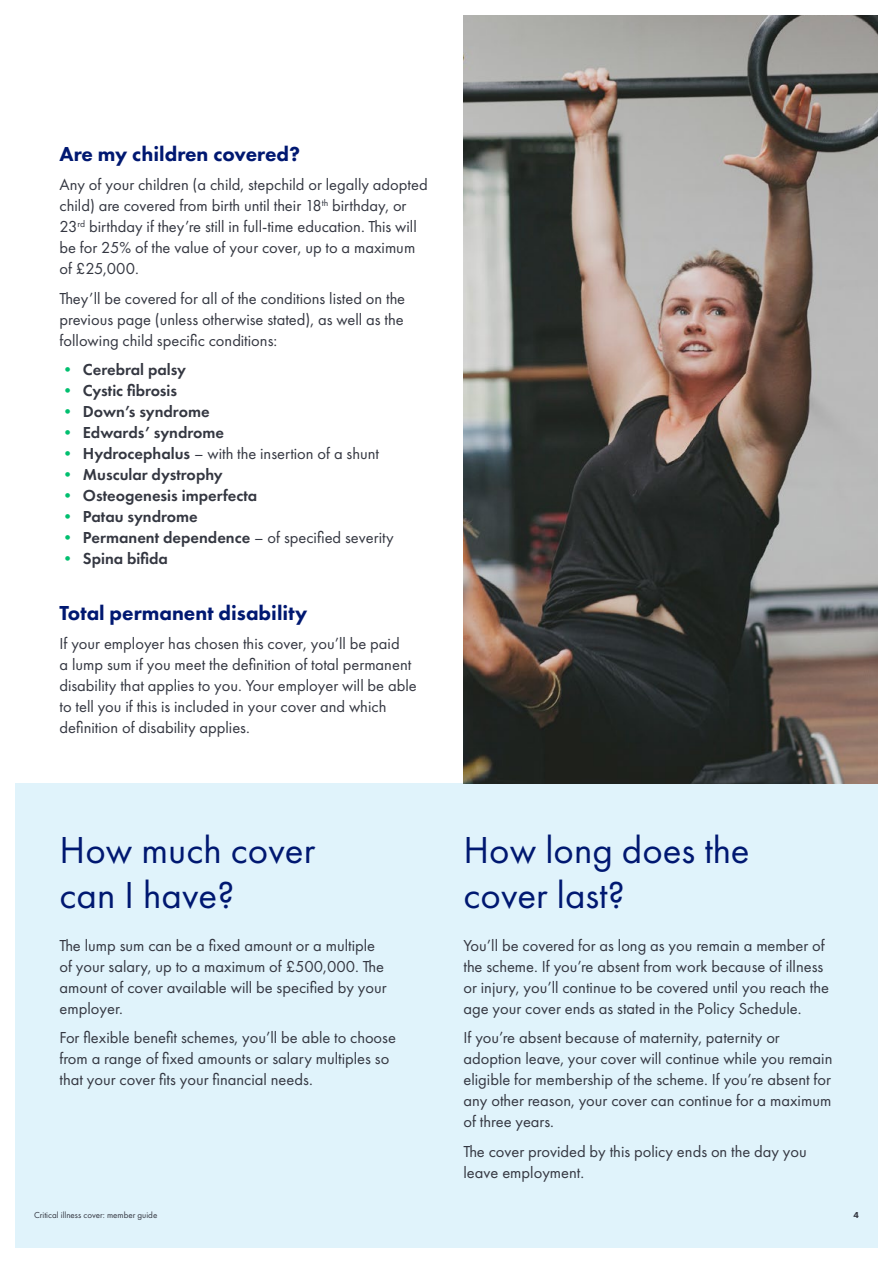
<style>
.page{position:relative;width:893px;height:1263px;background:#fff}
.page>*{position:absolute;margin:0;border:0;box-sizing:border-box;transform-origin:0 0}
.Section_heading{font:39px/45px "Futura PT";color:#001871}
.t1{font:800 21px "Futura PT";color:#001871}
.Body_Copy{font:16.5px/21px "Futura PT";color:#343741}
.t2{font:600 16.5px "Futura PT";color:#343741}
.t3{font:9px "Futura PT";color:#343741}
.t4{font:800 9px "Futura PT";color:#343741}
.s1{font-weight:400;color:#00bf6f}
.s2{color:#00bf6f}
.s3{font-weight:600}
</style>
<div class="page">
<div style="left:0;top:784px;width:893px;height:479px;background:#e0f3fb"></div>
<img style="left:463px;top:16px;width:414px;height:768px">
<div style="left:0;top:0;width:893px;height:1263px;border:15px solid #fff"></div>
<h2 class="t1" style="left:60px;top:140px;width:242px">Are my children covered?</h2>
<p class="Body_Copy" style="left:60px;top:174px;width:370px">Any of your children (a child, stepchild or legally adopted child) are covered from birth until their 18<sup>th</sup> birthday, or 23<sup>rd</sup> birthday if they’re still in full-time education. This will be for 25% of the value of your cover, up to a maximum of £25,000.</p>
<p class="Body_Copy" style="left:60px;top:288px;width:347px;text-align:justify">They’ll be covered for all of the conditions listed on the previous page (unless otherwise stated), as well as the following child specific conditions:</p>
<p class="t2" style="left:60px;top:359px;width:128px"><span class="s1">•</span> Cerebral palsy</p>
<p class="t2" style="left:60px;top:380px;width:119px"><span class="s1">•</span> Cystic fibrosis</p>
<p class="t2" style="left:60px;top:401px;width:152px"><span class="s1">•</span> Down’s syndrome</p>
<p class="t2" style="left:60px;top:422px;width:166px"><span class="s1">•</span> Edwards’ syndrome</p>
<p class="Body_Copy" style="left:60px;top:443px;width:321px"><span class="s2">•</span> <span class="s3">Hydrocephalus</span> – with the insertion of a shunt</p>
<p class="t2" style="left:60px;top:464px;width:165px"><span class="s1">•</span> Muscular dystrophy</p>
<p class="t2" style="left:60px;top:485px;width:199px"><span class="s1">•</span> Osteogenesis imperfecta</p>
<p class="t2" style="left:60px;top:506px;width:140px"><span class="s1">•</span> Patau syndrome</p>
<p class="Body_Copy" style="left:60px;top:527px;width:336px"><span class="s2">•</span> <span class="s3">Permanent dependence</span> – of specified severity</p>
<p class="t2" style="left:60px;top:548px;width:110px"><span class="s1">•</span> Spina bifida</p>
<h2 class="t1" style="left:60px;top:599px;width:249px">Total permanent disability</h2>
<p class="Body_Copy" style="left:60px;top:633px;width:359px">If your employer has chosen this cover, you’ll be paid<br>a lump sum if you meet the definition of total permanent disability that applies to you. Your employer will be able to tell you if this is included in your cover and which definition of disability applies.</p>
<p class="Section_heading" style="left:60px;top:827px;width:257px">How much cover can I have?</p>
<p class="Body_Copy" style="left:60px;top:934px;width:329px">The lump sum can be a fixed amount or a multiple of your salary, up to a maximum of £500,000. The amount of cover available will be specified by your employer.</p>
<p class="Body_Copy" style="left:60px;top:1027px;width:338px">For flexible benefit schemes, you’ll be able to choose from a range of fixed amounts or salary multiples so that your cover fits your financial needs.</p>
<p class="Section_heading" style="left:463px;top:827px;width:287px">How long does the cover last?</p>
<p class="Body_Copy" style="left:463px;top:934px;width:367px">You’ll be covered for as long as you remain a member of the scheme. If you’re absent from work because of illness or injury, you’ll continue to be covered until you reach the age your cover ends as stated in the Policy Schedule.</p>
<p class="Body_Copy" style="left:463px;top:1027px;width:370px">If you’re absent because of maternity, paternity or adoption leave, your cover will continue while you remain eligible for membership of the scheme. If you’re absent for any other reason, your cover can continue for a maximum of three years.</p>
<p class="Body_Copy" style="left:463px;top:1140px;width:345px">The cover provided by this policy ends on the day you leave employment.</p>
<p class="t3" style="left:34px;top:1209px;width:125px">Critical illness cover: member guide</p>
<p class="t4" style="left:853px;top:1209px;width:7px">4</p>
</div>
